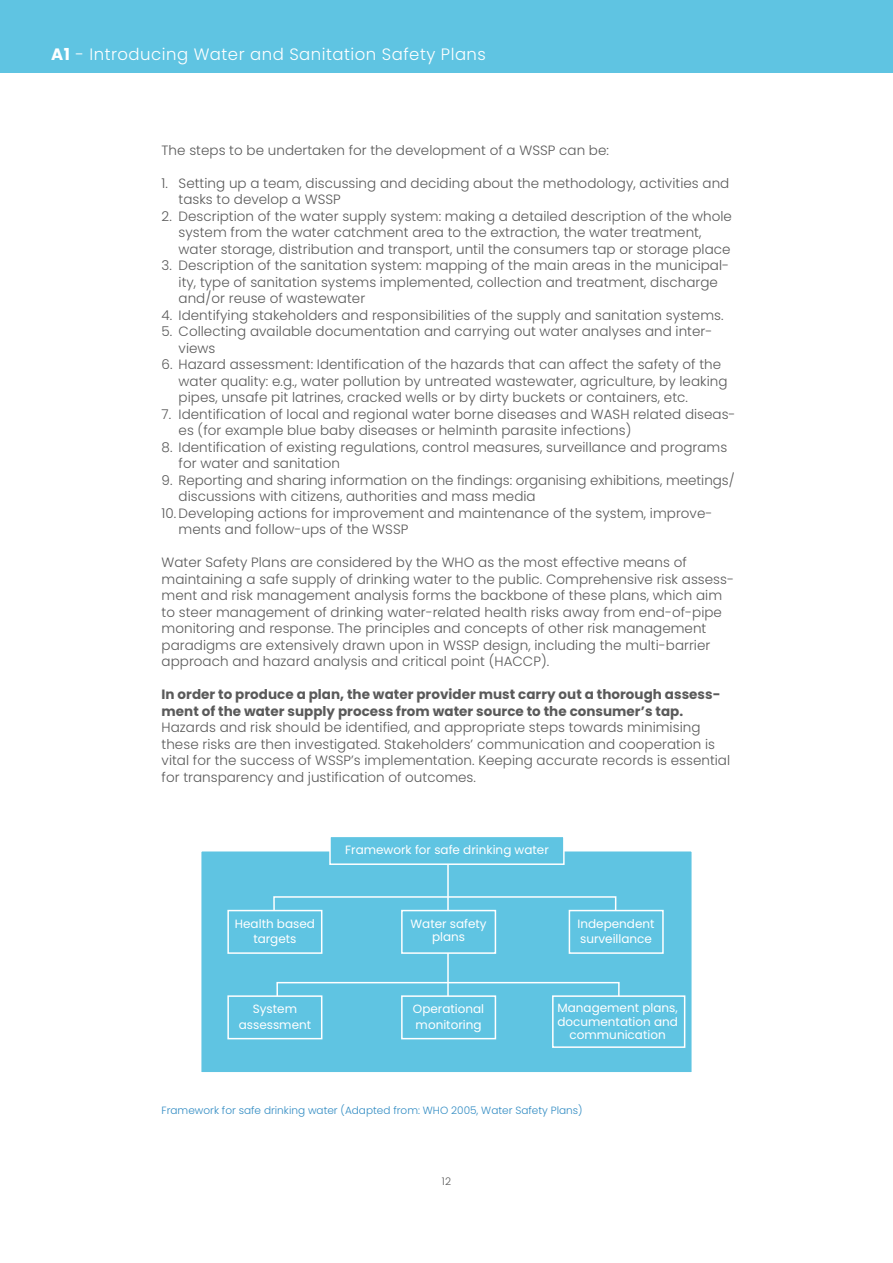
<style>
.page{position:relative;width:893px;height:1263px;background:#fff}
.page>*{position:absolute;margin:0;border:0;box-sizing:border-box;transform-origin:0 0}
.t1{font:300 16.5px "Poppins";letter-spacing:.03em;color:#fff}
.t2{font:300 13.5px/16.5px "Poppins";color:#5a5a5a}
.t3{font:700 13.5px/16.5px "Poppins";color:#5a5a5a}
.t4{font:12px/15.6px "Poppins";color:#fff;text-align:center}
.t5{font:300 10.5px "Poppins";color:#328cc3}
.t6{font:300 10.5px "Poppins";color:#5a5a5a}
.s1{font-weight:700}
</style>
<div class="page">
<div style="left:0;top:0;width:893px;height:72px;background:#5fc4e2"></div>
<div style="left:200px;top:850px;width:493px;height:223px;background:#5fc4e2;border:2px solid #fff"></div>
<hr style="left:447px;top:864px;width:2px;height:140px;background:#fff">
<div style="left:273px;top:896px;width:343px;height:16px;border:2px solid #fff"></div>
<div style="left:276px;top:982px;width:344px;height:16px;border:2px solid #fff"></div>
<div style="left:227px;top:910px;width:95px;height:44px;background:#5fc4e2;border:2px solid #fff"></div>
<div style="left:569px;top:910px;width:95px;height:44px;background:#5fc4e2;border:2px solid #fff"></div>
<div style="left:227px;top:995px;width:95px;height:44px;background:#5fc4e2;border:2px solid #fff"></div>
<div style="left:401px;top:995px;width:95px;height:44px;background:#5fc4e2;border:2px solid #fff"></div>
<div style="left:552px;top:995px;width:133px;height:53px;background:#5fc4e2;border:2px solid #fff"></div>
<div style="left:401px;top:910px;width:95px;height:44px;background:#5fc4e2;border:2px solid #fff"></div>
<div style="left:329px;top:836px;width:236px;height:29px;background:#5fc4e2;border:2px solid #fff"></div>
<p class="t1" style="left:51px;top:44px;width:436px"><span class="s1">A1</span> - Introducing Water and Sanitation Safety Plans</p>
<p class="t2" style="left:162px;top:142px;width:449px">The steps to be undertaken for the development of a WSSP can be:</p>
<p class="t2" style="left:179px;top:175px;width:552px;text-indent:-17px">1. Setting up a team, discussing and deciding about the methodology, activities and tasks to develop a WSSP</p>
<p class="t2" style="left:179px;top:208px;width:555px;text-indent:-17px">2. Description of the water supply system: making a detailed description of the whole system from the water catchment area to the extraction, the water treatment, water storage, distribution and transport, until the consumers tap or storage place</p>
<p class="t2" style="left:179px;top:257px;width:552px;text-indent:-17px">3. Description of the sanitation system: mapping of the main areas in the municipal&shy;ity, type of sanitation systems implemented, collection and treatment, discharge and/or reuse of wastewater</p>
<p class="t2" style="left:162px;top:307px;width:563px">4. Identifying stakeholders and responsibilities of the supply and sanitation systems.</p>
<p class="t2" style="left:179px;top:323px;width:535px;text-indent:-17px">5. Collecting available documentation and carrying out water analyses and inter&shy;views</p>
<p class="t2" style="left:179px;top:356px;width:550px;text-indent:-17px">6. Hazard assessment: Identification of the hazards that can affect the safety of the water quality: e.g., water pollution by untreated wastewater, agriculture, by leaking pipes, unsafe pit latrines, cracked wells or by dirty buckets or containers, etc.</p>
<p class="t2" style="left:179px;top:406px;width:559px;text-indent:-17px">7. Identification of local and regional water borne diseases and WASH related diseas&shy;es (for example blue baby diseases or helminth parasite infections)</p>
<p class="t2" style="left:179px;top:439px;width:550px;text-indent:-17px">8. Identification of existing regulations, control measures, surveillance and programs for water and sanitation</p>
<p class="t2" style="left:179px;top:472px;width:558px;text-indent:-17px">9. Reporting and sharing information on the findings: organising exhibitions, meetings/ discussions with citizens, authorities and mass media</p>
<p class="t2" style="left:179px;top:505px;width:535px;text-indent:-17px">10. Developing actions for improvement and maintenance of the system, improve&shy;ments and follow-ups of the WSSP</p>
<p class="t2" style="left:162px;top:554px;width:574px">Water Safety Plans are considered by the WHO as the most effective means of maintaining a safe supply of drinking water to the public. Comprehensive risk assess&shy;ment and risk management analysis forms the backbone of these plans, which aim to steer management of drinking water-related health risks away from end-of-pipe monitoring and response. The principles and concepts of other risk management paradigms are extensively drawn upon in WSSP design, including the multi-barrier approach and hazard analysis and critical point (HACCP).</p>
<p class="t3" style="left:162px;top:686px;width:560px">In order to produce a plan, the water provider must carry out a thorough assess&shy;ment of the water supply process from water source to the consumer’s tap.</p>
<p class="t2" style="left:162px;top:719px;width:570px">Hazards and risk should be identified, and appropriate steps towards minimising these risks are then investigated. Stakeholders’ communication and cooperation is vital for the success of WSSP’s implementation. Keeping accurate records is essential for transparency and justification of outcomes.</p>
<p class="t4" style="left:235px;top:916px;width:82px">Health based targets</p>
<p class="t4" style="left:239px;top:1001px;width:74px">System assessment</p>
<p class="t4" style="left:345px;top:842px;width:205px">Framework for safe drinking water</p>
<p class="t4" style="left:410px;top:917px;width:78px;line-height:13.5px">Water safety plans</p>
<p class="t4" style="left:577px;top:916px;width:79px;text-align:left">Independent surveillance</p>
<p class="t4" style="left:413px;top:1001px;width:73px;text-align:left">Operational monitoring</p>
<p class="t4" style="left:557px;top:1001px;width:122px;line-height:13.5px">Management plans, documentation and communication</p>
<p class="t5" style="left:162px;top:1104px;width:422px">Framework for safe drinking water (Adapted from: WHO 2005, Water Safety Plans)</p>
<p class="t6" style="left:442px;top:1175px;width:11px">12</p>
</div>
